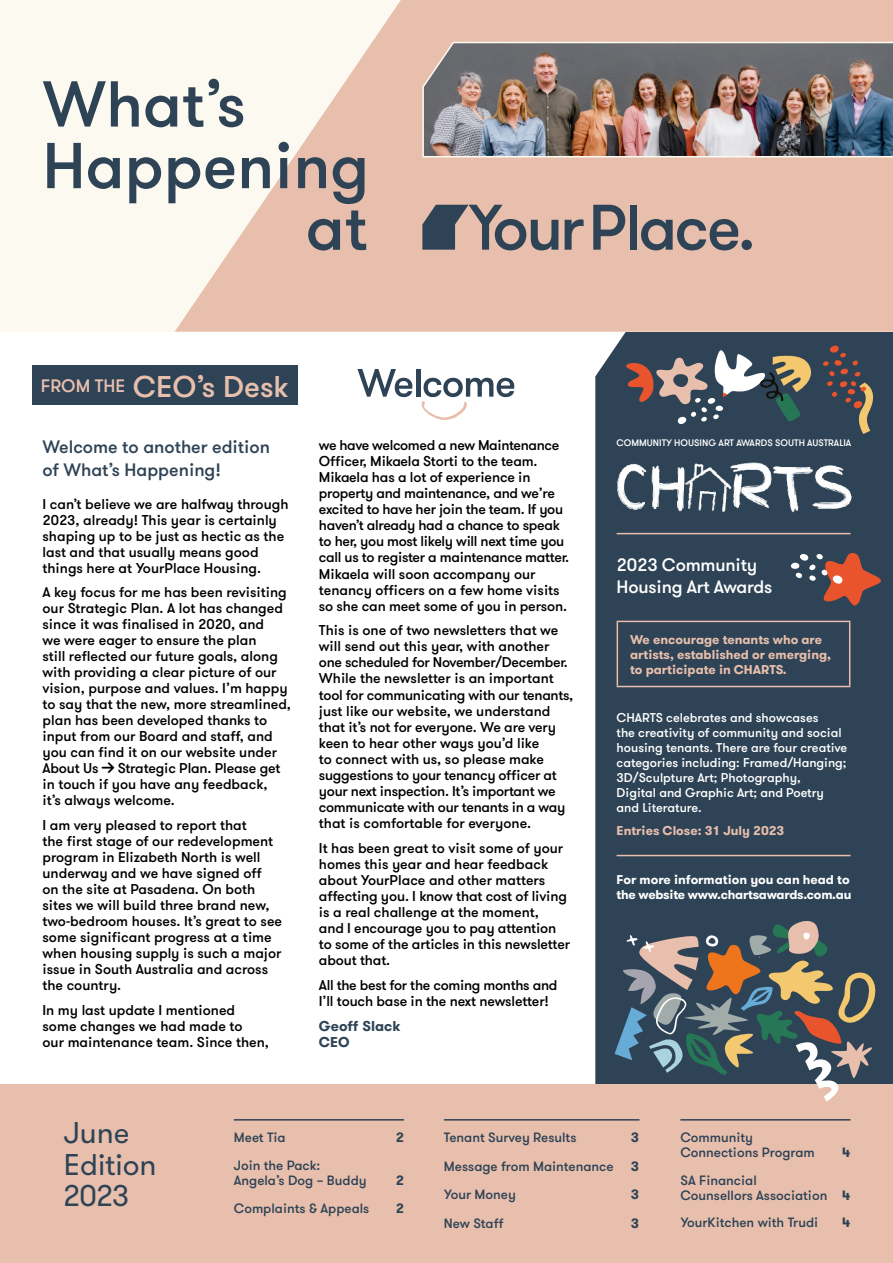
<style>
.page{position:relative;width:893px;height:1263px;background:#fff}
.page>*{position:absolute;margin:0;border:0;box-sizing:border-box;transform-origin:0 0}
.t1{font:500 64.65px "GT Walsheim";color:#2e4355}
.t2{font:500 30px "GT Walsheim";color:#e8bfad}
.t3{font:30px/31.5px "GT Walsheim";color:#2e4355}
.t4{font:500 18px/22.8px "GT Walsheim";color:#2e4355}
.t5{font:500 18px/22.5px "GT Walsheim";letter-spacing:-.01em;color:#fff}
.t6{font:500 14.25px/16px "GT Walsheim";color:#000}
.t7{font:500 14.25px/16px "GT Walsheim";letter-spacing:-.02em;color:#000}
.t8{font:700 14.25px/16px "GT Walsheim";color:#2e4355}
.t9{font:500 13.5px/15px "GT Walsheim";color:#2e4355}
.t10{font:700 13.5px "GT Walsheim";color:#2e4355}
.t11{font:500 12.75px/15px "GT Walsheim";color:#fff}
.t12{font:700 12.75px/15px "GT Walsheim";color:#e8bfad}
.t13{font:700 12.75px/15px "GT Walsheim";letter-spacing:-.02em;color:#fff}
.t14{font:500 9.45px "GT Walsheim";color:#fff}
.s1{font-weight:700}
</style>
<div class="page">
<div style="left:595px;top:332px;width:298px;height:752px;background:#2e4355"></div>
<div style="left:0;top:0;width:893px;height:332px;background:#fcfaf0"></div>
<svg style="left:175px;top:0;width:718px;height:332px;fill:#e8bfad"></svg>
<div style="left:0;top:1084px;width:893px;height:179px;background:#e8bfad"></div>
<hr style="left:680px;top:1119px;width:170px;height:1px;background:#2e4355">
<hr style="left:234px;top:1119px;width:170px;height:1px;background:#2e4355">
<hr style="left:617px;top:621px;width:233px;height:1px;background:#e8bfad">
<hr style="left:617px;top:622px;width:1px;height:64px;background:#e8bfad">
<hr style="left:849px;top:622px;width:1px;height:64px;background:#e8bfad">
<hr style="left:617px;top:686px;width:233px;height:1px;background:#e8bfad">
<img style="left:617px;top:461px;width:235px;height:54px">
<hr style="left:617px;top:533px;width:233px;height:1px;background:#e8bfad">
<hr style="left:617px;top:855px;width:233px;height:1px;background:#e8bfad">
<hr style="left:444px;top:1119px;width:195px;height:1px;background:#2e4355">
<svg style="left:357px;top:369px;width:55px;height:28px"></svg>
<hr style="left:416px;top:369px;width:4px;height:28px;background:#2e4355">
<svg style="left:421px;top:378px;width:93px;height:42px"></svg>
<img style="left:421px;top:41px;width:472px;height:117px">
<div style="left:32px;top:366px;width:266px;height:39px;background:#2e4355"></div>
<svg style="left:565px;top:219px;width:19px;height:31px"></svg>
<svg style="left:593px;top:205px;width:32px;height:45px"></svg>
<div style="left:630px;top:205px;width:7px;height:45px;background:#2e4355"></div>
<svg style="left:641px;top:219px;width:111px;height:31px;background:#8f8382"></svg>
<svg style="left:422px;top:205px;width:136px;height:45px;background:#8f8382"></svg>
<svg style="left:821px;top:343px;width:53px;height:91px;background:#4d4e53"></svg>
<svg style="left:625px;top:347px;width:189px;height:80px;background:#60656a"></svg>
<svg style="left:789px;top:551px;width:92px;height:55px;background:#745251"></svg>
<svg style="left:614px;top:917px;width:264px;height:185px;background:#686c6c"></svg>
<h1 class="t1" style="left:43px;top:63px;width:205px">What’s</h1>
<h1 class="t1" style="left:43px;top:124px;width:328px">Happening</h1>
<h1 class="t1" style="left:306px;top:186px;width:63px">at</h1>
<h2 class="t2" style="left:41px;top:367px;width:249px"><sup>FROM</sup> <sup>THE</sup> CEO’s Desk</h2>
<p class="t4" style="left:43px;top:435px;width:229px">Welcome to another edition of What’s Happening!</p>
<p class="t6" style="left:43px;top:496px;width:247px">I can’t believe we are halfway through 2023, already! This year is certainly shaping up to be just as hectic as the last and that usually means good things here at YourPlace Housing.</p>
<p class="t6" style="left:43px;top:584px;width:250px">A key focus for me has been revisiting our Strategic Plan. A lot has changed since it was finalised in 2020, and<br>we were eager to ensure the plan<br>still reflected our future goals, along with providing a clear picture of our vision, purpose and values. I’m happy to say that the new, more streamlined, plan has been developed thanks to input from our Board and staff, and you can find it on our website under About Us → Strategic Plan. Please get in touch if you have any feedback,<br>it’s always welcome.</p>
<p class="t6" style="left:43px;top:817px;width:241px">I am very pleased to report that<br>the first stage of our redevelopment program in Elizabeth North is well underway and we have signed off<br>on the site at Pasadena. On both sites we will build three brand new, two-bedroom houses. It’s great to see some significant progress at a time when housing supply is such a major issue in South Australia and across the country.</p>
<p class="t6" style="left:43px;top:1002px;width:228px">In my last update I mentioned some changes we had made to<br>our maintenance team. Since then,</p>
<p class="t7" style="left:319px;top:437px;width:252px">we have welcomed a new Maintenance Officer, Mikaela Storti to the team.<br>Mikaela has a lot of experience in property and maintenance, and we’re excited to have her join the team. If you haven’t already had a chance to speak to her, you most likely will next time you call us to register a maintenance matter.<br>Mikaela will soon accompany our tenancy officers on a few home visits so she can meet some of you in person.</p>
<p class="t6" style="left:319px;top:622px;width:256px">This is one of two newsletters that we will send out this year, with another one scheduled for November/December.<br>While the newsletter is an important tool for communicating with our tenants, just like our website, we understand that it’s not for everyone. We are very keen to hear other ways you’d like<br>to connect with us, so please make suggestions to your tenancy officer at your next inspection. It’s important we communicate with our tenants in a way that is comfortable for everyone.</p>
<p class="t6" style="left:319px;top:840px;width:253px">It has been great to visit some of your homes this year and hear feedback about YourPlace and other matters affecting you. I know that cost of living is a real challenge at the moment,<br>and I encourage you to pay attention to some of the articles in this newsletter about that.</p>
<p class="t7" style="left:319px;top:977px;width:240px">All the best for the coming months and<br>I’ll touch base in the next newsletter!</p>
<p class="t8" style="left:319px;top:1018px;width:83px">Geoff Slack<br>CEO</p>
<p class="t14" style="left:617px;top:437px;width:236px">COMMUNITY HOUSING ART AWARDS SOUTH AUSTRALIA</p>
<p class="t5" style="left:617px;top:554px;width:157px">2023 Community<br>Housing Art Awards</p>
<p class="t12" style="left:630px;top:632px;width:203px">We encourage tenants who are artists, established or emerging, to participate in CHARTS.</p>
<p class="t11" style="left:617px;top:710px;width:232px">CHARTS celebrates and showcases<br>the creativity of community and social housing tenants. There are four creative categories including: Framed/Hanging; 3D/Sculpture Art; Photography,<br>Digital and Graphic Art; and Poetry and Literature.</p>
<p class="t12" style="left:617px;top:823px;width:169px">Entries Close: 31 July 2023</p>
<p class="t13" style="left:617px;top:872px;width:236px">For more information you can head to the website www.chartsawards.com.au</p>
<h2 class="t3" style="left:64px;top:1118px;width:94px">June<br>Edition<br>2023</h2>
<p class="t9" style="left:234px;top:1130px;width:53px">Meet Tia</p>
<p class="t10" style="left:396px;top:1128px;width:10px">2</p>
<p class="t9" style="left:234px;top:1158px;width:134px">Join the Pack:<br>Angela’s Dog – Buddy</p>
<p class="t10" style="left:396px;top:1171px;width:10px">2</p>
<p class="t9" style="left:234px;top:1200px;width:137px">Complaints &amp; Appeals</p>
<p class="t10" style="left:396px;top:1199px;width:10px">2</p>
<p class="t9" style="left:444px;top:1130px;width:134px">Tenant Survey Results</p>
<p class="t10" style="left:631px;top:1128px;width:10px">3</p>
<p class="t9" style="left:444px;top:1158px;width:171px">Message from Maintenance</p>
<p class="t10" style="left:631px;top:1157px;width:10px">3</p>
<p class="t9" style="left:444px;top:1187px;width:73px">Your Money</p>
<p class="t10" style="left:631px;top:1185px;width:10px">3</p>
<p class="t9" style="left:444px;top:1215px;width:61px">New Staff</p>
<p class="t10" style="left:631px;top:1214px;width:10px">3</p>
<p class="t9" style="left:680px;top:1130px;width:136px">Community<br>Connections Program</p>
<p class="t10" style="left:842px;top:1143px;width:10px">4</p>
<p class="t9" style="left:680px;top:1173px;width:172px">SA Financial<br>Counsellors Association <span class="s1">4</span></p>
<p class="t9" style="left:680px;top:1215px;width:139px">YourKitchen with Trudi</p>
<p class="t10" style="left:842px;top:1214px;width:10px">4</p>
</div>
